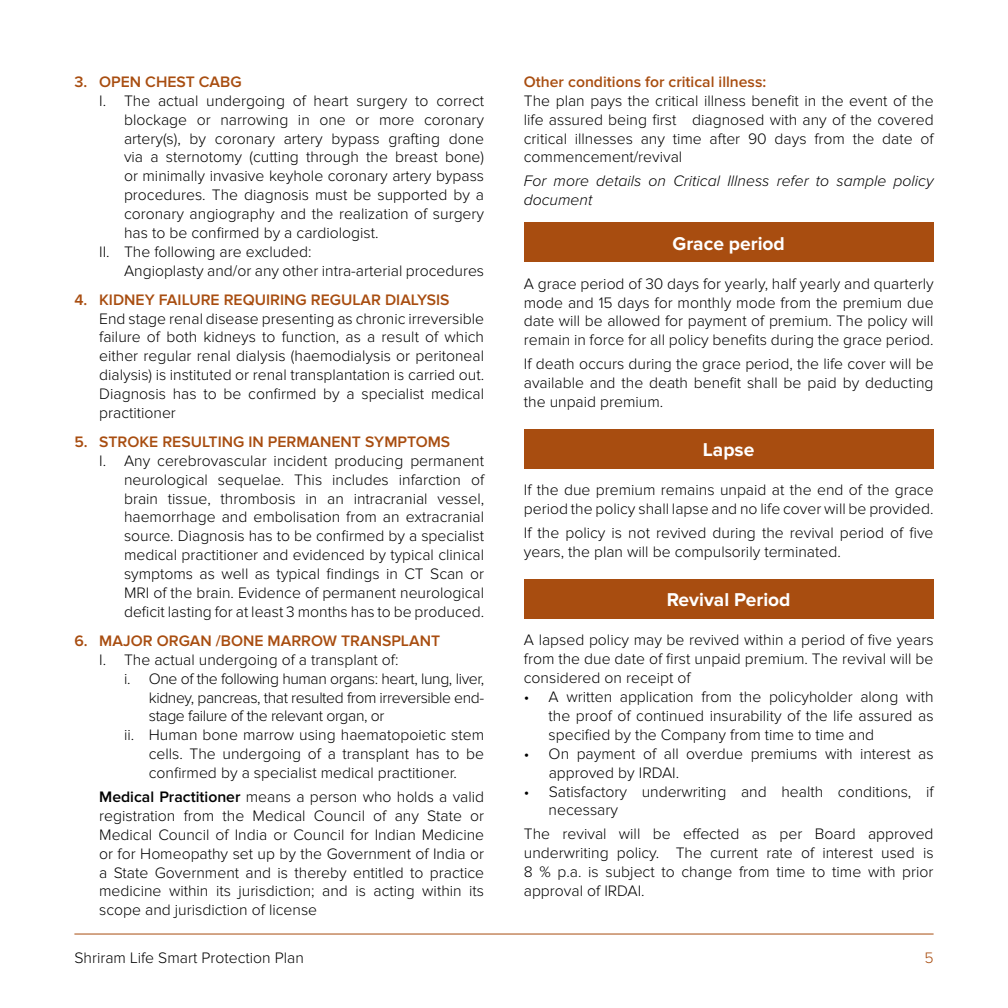
<style>
.page{position:relative;width:1008px;height:1008px;background:#fff}
.page>*{position:absolute;margin:0;border:0;box-sizing:border-box;transform-origin:0 0}
.t1{font:700 19.25px "Proxima Nova";color:#fff}
.t2{font:300 15.75px/18.9px "Proxima Nova";color:#000;text-align:justify}
.t3{font:600 15.75px "Proxima Nova";color:#a84d10}
.t4{font:300 15.75px "Proxima Nova";letter-spacing:-.025em;color:#000}
.t5{font:italic 300 15.75px/18.9px "Proxima Nova";color:#000}
.t6{font:300 15.75px "Proxima Nova";color:#a84d10}
.s1{font-weight:600}
</style>
<div class="page">
<hr style="left:74px;top:934px;width:860px;height:1px;background:#a84d10">
<div style="left:524px;top:222px;width:410px;height:40px;background:#a84d10"></div>
<div style="left:524px;top:429px;width:410px;height:40px;background:#a84d10"></div>
<div style="left:524px;top:579px;width:410px;height:40px;background:#a84d10"></div>
<p class="t3" style="left:74px;top:73px;width:169px">3. OPEN CHEST CABG</p>
<p class="t2" style="left:99px;top:92px;width:386px">I. The actual undergoing of heart surgery to correct</p>
<p class="t2" style="left:124px;top:111px;width:362px">blockage or narrowing in one or more coronary</p>
<p class="t2" style="left:124px;top:130px;width:362px">artery(s), by coronary artery bypass grafting done</p>
<p class="t2" style="left:124px;top:148px;width:362px">via a sternotomy (cutting through the breast bone)</p>
<p class="t2" style="left:124px;top:167px;width:362px">or minimally invasive keyhole coronary artery bypass</p>
<p class="t2" style="left:124px;top:186px;width:362px">procedures. The diagnosis must be supported by a</p>
<p class="t2" style="left:124px;top:205px;width:362px">coronary angiography and the realization of surgery</p>
<p class="t2" style="left:124px;top:224px;width:256px">has to be confirmed by a cardiologist.</p>
<p class="t2" style="left:99px;top:243px;width:214px">II. The following are excluded:</p>
<p class="t2" style="left:124px;top:262px;width:362px">Angioplasty and/or any other intra-arterial procedures</p>
<p class="t3" style="left:74px;top:290px;width:377px">4. KIDNEY FAILURE REQUIRING REGULAR DIALYSIS</p>
<p class="t2" style="left:99px;top:310px;width:386px">End stage renal disease presenting as chronic irreversible failure of both kidneys to function, as a result of which either regular renal dialysis (haemodialysis or peritoneal dialysis) is instituted or renal transplantation is carried out.<br>Diagnosis has to be confirmed by a specialist medical practitioner</p>
<p class="t3" style="left:74px;top:433px;width:377px">5. STROKE RESULTING IN PERMANENT SYMPTOMS</p>
<p class="t2" style="left:124px;top:452px;width:362px;text-indent:-25px">I. Any cerebrovascular incident producing permanent neurological sequelae. This includes infarction of brain tissue, thrombosis in an intracranial vessel, haemorrhage and embolisation from an extracranial source. Diagnosis has to be confirmed by a specialist medical practitioner and evidenced by typical clinical symptoms as well as typical findings in CT Scan or MRI of the brain. Evidence of permanent neurological deficit lasting for at least 3 months has to be produced.</p>
<p class="t3" style="left:74px;top:632px;width:367px">6. MAJOR ORGAN /BONE MARROW TRANSPLANT</p>
<p class="t2" style="left:99px;top:651px;width:301px">I. The actual undergoing of a transplant of:</p>
<p class="t4" style="left:124px;top:671px;width:362px">i. One of the following human organs: heart, lung, liver,</p>
<p class="t4" style="left:149px;top:690px;width:337px">kidney, pancreas, that resulted from irreversible end-</p>
<p class="t4" style="left:149px;top:709px;width:237px">stage failure of the relevant organ, or</p>
<p class="t2" style="left:124px;top:726px;width:362px">ii. Human bone marrow using haematopoietic stem</p>
<p class="t2" style="left:149px;top:745px;width:337px">cells. The undergoing of a transplant has to be</p>
<p class="t2" style="left:149px;top:764px;width:310px">confirmed by a specialist medical practitioner.</p>
<p class="t2" style="left:99px;top:788px;width:386px"><span class="s1">Medical Practitioner</span> means a person who holds a valid registration from the Medical Council of any State or Medical Council of India or Council for Indian Medicine or for Homeopathy set up by the Government of India or a State Government and is thereby entitled to practice medicine within its jurisdiction; and is acting within its scope and jurisdiction of license</p>
<p class="t3" style="left:524px;top:73px;width:244px">Other conditions for critical illness:</p>
<p class="t2" style="left:524px;top:92px;width:411px">The plan pays the critical illness benefit in the event of the life assured being first diagnosed with any of the covered critical illnesses any time after 90 days from the date of commencement/revival</p>
<p class="t5" style="left:524px;top:172px;width:411px">For more details on Critical Illness refer to sample policy document</p>
<p class="t1" style="left:673px;top:232px;width:114px">Grace period</p>
<p class="t2" style="left:524px;top:275px;width:411px">A grace period of 30 days for yearly, half yearly and quarterly mode and 15 days for monthly mode from the premium due date will be allowed for payment of premium. The policy will remain in force for all policy benefits during the grace period.</p>
<p class="t2" style="left:524px;top:355px;width:411px">If death occurs during the grace period, the life cover will be available and the death benefit shall be paid by deducting the unpaid premium.</p>
<p class="t1" style="left:703px;top:439px;width:53px">Lapse</p>
<p class="t2" style="left:524px;top:481px;width:411px">If the due premium remains unpaid at the end of the grace period the policy shall lapse and no life cover will be provided.</p>
<p class="t2" style="left:524px;top:524px;width:411px">If the policy is not revived during the revival period of five years, the plan will be compulsorily terminated.</p>
<p class="t1" style="left:667px;top:589px;width:125px">Revival Period</p>
<p class="t2" style="left:524px;top:631px;width:411px">A lapsed policy may be revived within a period of five years from the due date of first unpaid premium. The revival will be considered on receipt of</p>
<p class="t2" style="left:549px;top:688px;width:386px;text-indent:-25px">• A written application from the policyholder along with the proof of continued insurability of the life assured as specified by the Company from time to time and</p>
<p class="t2" style="left:549px;top:745px;width:386px;text-indent:-25px">• On payment of all overdue premiums with interest as approved by IRDAI.</p>
<p class="t2" style="left:549px;top:783px;width:386px;text-indent:-25px">• Satisfactory underwriting and health conditions, if necessary</p>
<p class="t2" style="left:524px;top:825px;width:411px">The revival will be effected as per Board approved underwriting policy. The current rate of interest used is 8 % p.a. is subject to change from time to time with prior approval of IRDAI.</p>
<p class="t2" style="left:74px;top:949px;width:231px">Shriram Life Smart Protection Plan</p>
<p class="t6" style="left:924px;top:951px;width:11px">5</p>
</div>
